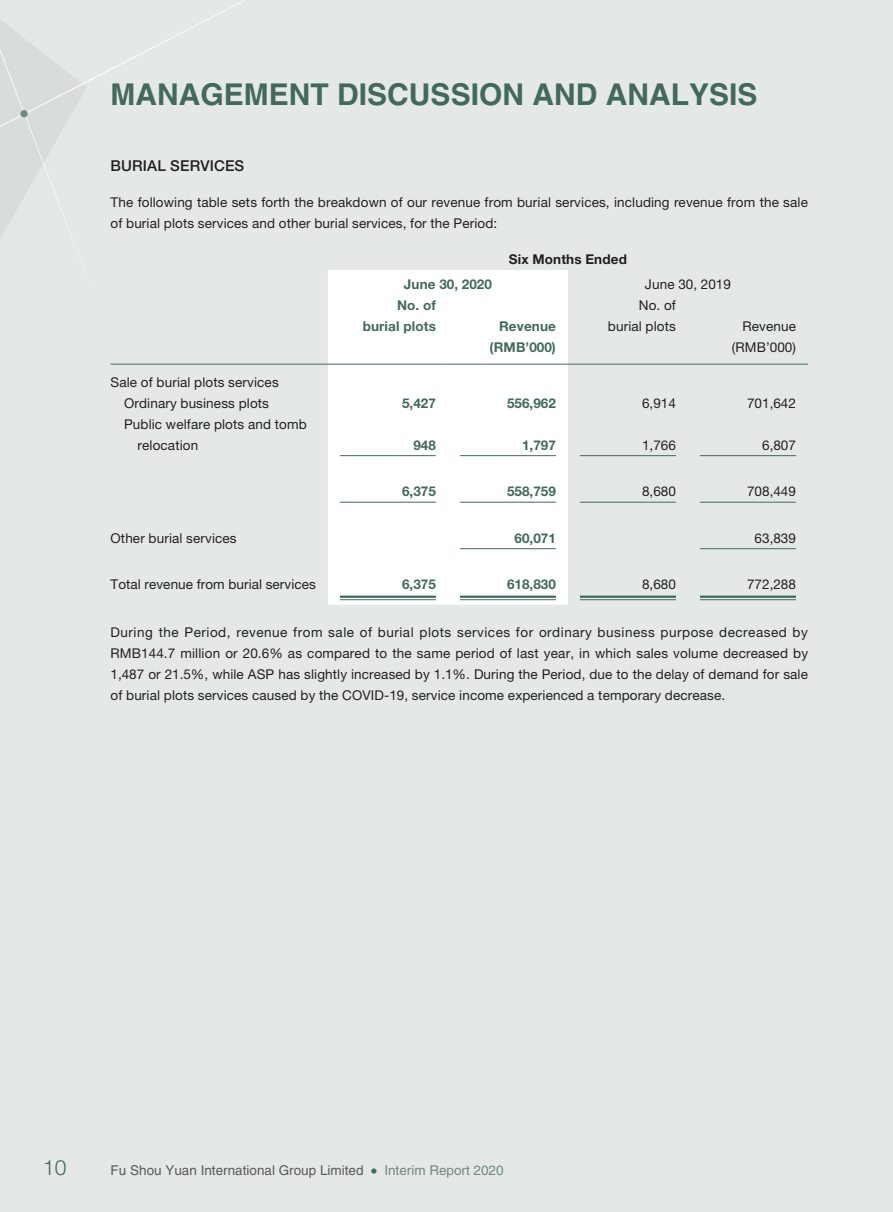
<style>
.page{position:relative;width:893px;height:1212px;background:#e4e9e7}
.page>*{position:absolute;margin:0;border:0;box-sizing:border-box;transform-origin:0 0}
.t1{font:700 30px "Helvetica LT Std";color:#42695b}
.t2{font:300 21px "Helvetica Neue LT Std";color:#42695b}
._03_H1{font:500 15px "Helvetica Neue LT Std";letter-spacing:.01em;color:#231f20}
._01_Body_Text{font:13.5px/21px "Helvetica Neue LT Std";letter-spacing:.01em;color:#231f20}
._15_Table_Stub{font:13.5px/21px "Helvetica Neue LT Std";letter-spacing:.01em;color:#231f20}
._01_Body_Text-2{font:700 13.5px/21px "Helvetica Neue LT Std";color:#42695b;text-align:right}
.t3{font:13.5px "Helvetica LT Std";color:#57585a}
._01_Body_Text-3{font:700 13.5px "Helvetica Neue LT Std";letter-spacing:.01em;color:#231f20}
.s1{font-size:16.5px;color:#42695b}
.s2{color:#71897e}
</style>
<div class="page">
<svg style="left:0;top:20px;width:98px;height:224px"></svg>
<div style="left:20px;top:110px;width:8px;height:7px;background:#71897e;border-radius:50%"></div>
<div style="left:328px;top:270px;width:240px;height:335px;background:#fff"></div>
<hr style="left:111px;top:364px;width:217px;height:1px;background:#42695b">
<hr style="left:328px;top:364px;width:120px;height:1px;background:#42695b">
<hr style="left:448px;top:364px;width:120px;height:1px;background:#42695b">
<hr style="left:568px;top:364px;width:120px;height:1px;background:#42695b">
<hr style="left:688px;top:364px;width:120px;height:1px;background:#42695b">
<hr style="left:340px;top:455px;width:96px;height:1px;background:#42695b">
<hr style="left:460px;top:455px;width:96px;height:1px;background:#42695b">
<hr style="left:580px;top:455px;width:96px;height:1px;background:#42695b">
<hr style="left:700px;top:455px;width:96px;height:1px;background:#42695b">
<hr style="left:340px;top:502px;width:96px;height:1px;background:#42695b">
<hr style="left:460px;top:502px;width:96px;height:1px;background:#42695b">
<hr style="left:580px;top:502px;width:96px;height:1px;background:#42695b">
<hr style="left:700px;top:502px;width:96px;height:1px;background:#42695b">
<hr style="left:460px;top:548px;width:96px;height:1px;background:#42695b">
<hr style="left:700px;top:548px;width:96px;height:1px;background:#42695b">
<hr style="left:340px;top:596px;width:96px;height:2px;background:#42695b">
<hr style="left:340px;top:599px;width:96px;height:1px;background:#42695b">
<hr style="left:460px;top:596px;width:96px;height:2px;background:#42695b">
<hr style="left:460px;top:599px;width:96px;height:1px;background:#42695b">
<hr style="left:580px;top:596px;width:96px;height:2px;background:#42695b">
<hr style="left:580px;top:599px;width:96px;height:1px;background:#42695b">
<hr style="left:700px;top:596px;width:96px;height:2px;background:#42695b">
<hr style="left:700px;top:599px;width:96px;height:1px;background:#42695b">
<h1 class="t1" style="left:111px;top:77px;width:648px">MANAGEMENT DISCUSSION AND ANALYSIS</h1>
<p class="_03_H1" style="left:111px;top:156px;width:135px">BURIAL SERVICES</p>
<p class="_01_Body_Text" style="left:111px;top:191px;width:699px">The following table sets forth the breakdown of our revenue from burial services, including revenue from the sale of burial plots services and other burial services, for the Period:</p>
<p class="_01_Body_Text-3" style="left:509px;top:251px;width:119px">Six Months Ended</p>
<p class="_01_Body_Text-2" style="left:404px;top:274px;width:89px">June 30, 2020</p>
<p class="_01_Body_Text" style="left:645px;top:274px;width:87px">June 30, 2019</p>
<p class="_01_Body_Text-2" style="left:363px;top:295px;width:75px">No. of burial plots</p>
<p class="_01_Body_Text" style="left:608px;top:295px;width:69px;text-align:right">No. of burial plots</p>
<p class="_01_Body_Text-2" style="left:499px;top:316px;width:58px">Revenue</p>
<p class="_01_Body_Text" style="left:742px;top:316px;width:55px">Revenue</p>
<p class="_01_Body_Text-2" style="left:490px;top:337px;width:68px">(RMB’000)</p>
<p class="_01_Body_Text" style="left:732px;top:337px;width:66px">(RMB’000)</p>
<p class="_15_Table_Stub" style="left:111px;top:371px;width:170px">Sale of burial plots services</p>
<p class="_15_Table_Stub" style="left:124px;top:392px;width:146px">Ordinary business plots</p>
<p class="_01_Body_Text-2" style="left:402px;top:392px;width:35px">5,427</p>
<p class="_01_Body_Text-2" style="left:507px;top:392px;width:50px">556,962</p>
<p class="_01_Body_Text" style="left:642px;top:392px;width:35px">6,914</p>
<p class="_01_Body_Text" style="left:747px;top:392px;width:50px">701,642</p>
<p class="_15_Table_Stub" style="left:138px;top:413px;width:171px;text-indent:-14px">Public welfare plots and tomb relocation</p>
<p class="_01_Body_Text-2" style="left:413px;top:434px;width:24px">948</p>
<p class="_01_Body_Text-2" style="left:522px;top:434px;width:35px">1,797</p>
<p class="_01_Body_Text" style="left:642px;top:434px;width:35px">1,766</p>
<p class="_01_Body_Text" style="left:762px;top:434px;width:35px">6,807</p>
<p class="_01_Body_Text-2" style="left:402px;top:481px;width:35px">6,375</p>
<p class="_01_Body_Text-2" style="left:507px;top:481px;width:50px">558,759</p>
<p class="_01_Body_Text" style="left:642px;top:481px;width:35px">8,680</p>
<p class="_01_Body_Text" style="left:747px;top:481px;width:50px">708,449</p>
<p class="_15_Table_Stub" style="left:111px;top:527px;width:128px">Other burial services</p>
<p class="_01_Body_Text-2" style="left:515px;top:527px;width:43px">60,071</p>
<p class="_01_Body_Text" style="left:755px;top:527px;width:43px">63,839</p>
<p class="_15_Table_Stub" style="left:111px;top:574px;width:207px">Total revenue from burial services</p>
<p class="_01_Body_Text-2" style="left:402px;top:574px;width:35px">6,375</p>
<p class="_01_Body_Text-2" style="left:507px;top:574px;width:50px">618,830</p>
<p class="_01_Body_Text" style="left:642px;top:574px;width:35px">8,680</p>
<p class="_01_Body_Text" style="left:747px;top:574px;width:50px">772,288</p>
<p class="_01_Body_Text" style="left:111px;top:622px;width:699px;text-align:justify">During the Period, revenue from sale of burial plots services for ordinary business purpose decreased by RMB144.7 million or 20.6% as compared to the same period of last year, in which sales volume decreased by 1,487 or 21.5%, while ASP has slightly increased by 1.1%. During the Period, due to the delay of demand for sale of burial plots services caused by the COVID-19, service income experienced a temporary decrease.</p>
<h2 class="t2" style="left:43px;top:1155px;width:25px">10</h2>
<p class="t3" style="left:111px;top:1162px;width:394px">Fu Shou Yuan International Group Limited <span class="s1">•</span> <span class="s2">Interim Report 2020</span></p>
</div>
